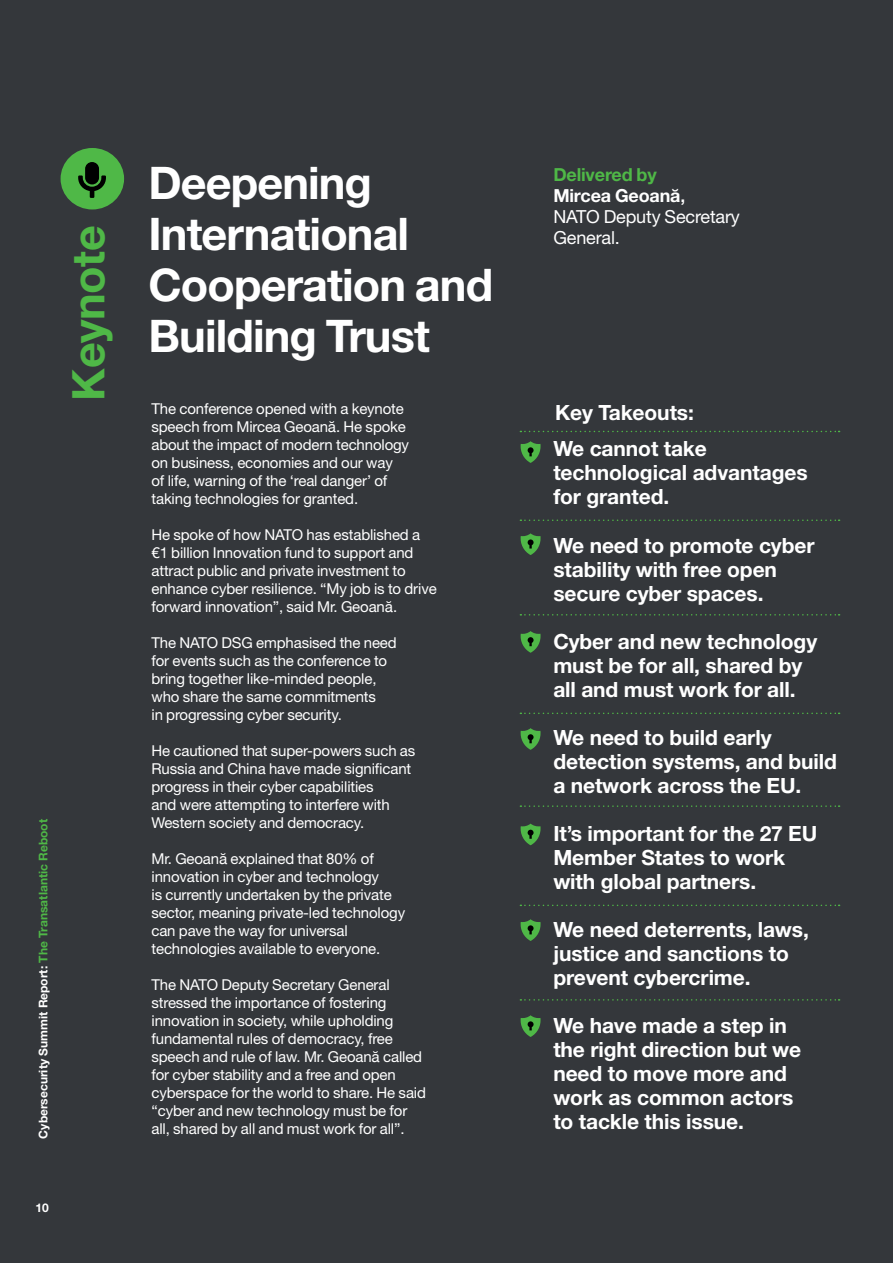
<style>
.page{position:relative;width:893px;height:1263px;background:#34373b}
.page>*{position:absolute;margin:0;border:0;box-sizing:border-box;transform-origin:0 0}
.t1{font:700 45px/51px "Helvetica Neue LT Std";letter-spacing:-.02em;color:#fff}
.t2{font:700 45px "Helvetica Neue LT Std";letter-spacing:-.01em;color:#4fb847}
.t3{font:700 21px/24px "Helvetica Neue LT Std";letter-spacing:-.005em;color:#fff}
.t4{font:18px/21px "Helvetica Neue LT Std";letter-spacing:-.01em;color:#fff}
.t5{font:700 18px/21px "Helvetica Neue LT Std";letter-spacing:-.01em;color:#4fb847}
.t6{font:15px/18px "Helvetica Neue LT Std";letter-spacing:-.01em;color:#fff}
.t7{font:700 12px "Helvetica Neue LT Std";color:#fff}
.s1{color:#4fb847}
.s2{font-family:"Helvetica"}
.s3{color:#fff}
.s4{font-family:"Helvetica Neue";color:#fff}
.s5{font-family:"Arial";color:#fff}
</style>
<div class="page">
<svg style="left:520px;top:441px;width:21px;height:22px"></svg>
<svg style="left:520px;top:533px;width:21px;height:22px"></svg>
<svg style="left:520px;top:631px;width:21px;height:22px"></svg>
<svg style="left:520px;top:728px;width:21px;height:22px"></svg>
<svg style="left:520px;top:823px;width:21px;height:22px"></svg>
<svg style="left:520px;top:919px;width:21px;height:22px"></svg>
<svg style="left:520px;top:1015px;width:21px;height:22px"></svg>
<svg style="left:520px;top:431px;width:320px;height:1px"></svg>
<svg style="left:520px;top:519px;width:320px;height:2px"></svg>
<svg style="left:520px;top:614px;width:320px;height:1px"></svg>
<svg style="left:520px;top:713px;width:320px;height:1px"></svg>
<svg style="left:520px;top:805px;width:320px;height:2px"></svg>
<svg style="left:520px;top:905px;width:320px;height:1px"></svg>
<svg style="left:520px;top:999px;width:320px;height:2px"></svg>
<div style="left:61px;top:148px;width:63px;height:61px;background:#4fb847;border-radius:50%"></div>
<div style="left:85px;top:162px;width:14px;height:22px;background:#000;border-radius:7px"></div>
<svg style="left:78px;top:175px;width:28px;height:23px"></svg>
<p class="t2" style="left:61px;top:401px;width:177px;rotate:-90deg">Keynote</p>
<p class="t7" style="left:36px;top:1138px;width:321px;rotate:-90deg">Cybersecurity Summit Report: <span class="s1">The Transatlantic Reboot</span></p>
<p class="t7" style="left:36px;top:1200px;width:15px">10</p>
<p class="t1" style="left:148px;top:157px;width:346px">Deepening<br>International<br>Cooperation and<br>Building Trust</p>
<p class="t6" style="left:151px;top:400px;width:259px">The conference opened with a keynote speech from Mircea Geoan<span class="s2">ă</span>. He spoke about the impact of modern technology on business, economies and our way of life, warning of the ‘real danger’ of taking technologies for granted.</p>
<p class="t6" style="left:151px;top:526px;width:287px">He spoke of how NATO has established a €1 billion Innovation fund to support and attract public and private investment to enhance cyber resilience. “My job is to drive forward innovation”, said Mr. Geoan<span class="s2">ă</span>.</p>
<p class="t6" style="left:151px;top:634px;width:247px">The NATO DSG emphasised the need for events such as the conference to bring together like-minded people, who share the same commitments<br>in progressing cyber security.</p>
<p class="t6" style="left:151px;top:742px;width:265px">He cautioned that super-powers such as Russia and China have made significant progress in their cyber capabilities<br>and were attempting to interfere with Western society and democracy.</p>
<p class="t6" style="left:151px;top:850px;width:255px">Mr. Geoan<span class="s2">ă</span> explained that 80% of innovation in cyber and technology<br>is currently undertaken by the private sector, meaning private-led technology can pave the way for universal technologies available to everyone.</p>
<p class="t6" style="left:151px;top:976px;width:276px">The NATO Deputy Secretary General stressed the importance of fostering innovation in society, while upholding fundamental rules of democracy, free speech and rule of law. Mr. Geoan<span class="s2">ă</span> called for cyber stability and a free and open cyberspace for the world to share. He said “cyber and new technology must be for all, shared by all and must work for all”.</p>
<p class="t5" style="left:553px;top:164px;width:134px">Delivered by<br><span class="s3">Mircea Geoan</span><span class="s4">ă</span><span class="s5">,</span></p>
<p class="t4" style="left:553px;top:206px;width:188px">NATO Deputy Secretary<br>General.</p>
<p class="t3" style="left:555px;top:400px;width:140px">Key Takeouts:</p>
<p class="t3" style="left:553px;top:436px;width:256px">We cannot take technological advantages for granted.</p>
<p class="t3" style="left:553px;top:532px;width:263px">We need to promote cyber stability with free open secure cyber spaces.</p>
<p class="t3" style="left:553px;top:628px;width:265px">Cyber and new technology must be for all, shared by all and must work for all.</p>
<p class="t3" style="left:553px;top:724px;width:285px">We need to build early detection systems, and build a network across the EU.</p>
<p class="t3" style="left:553px;top:820px;width:266px">It’s important for the 27 EU<br>Member States to work with global partners.</p>
<p class="t3" style="left:553px;top:916px;width:257px">We need deterrents, laws, justice and sanctions to prevent cybercrime.</p>
<p class="t3" style="left:553px;top:1012px;width:249px">We have made a step in the right direction but we need to move more and work as common actors to tackle this issue.</p>
</div>
